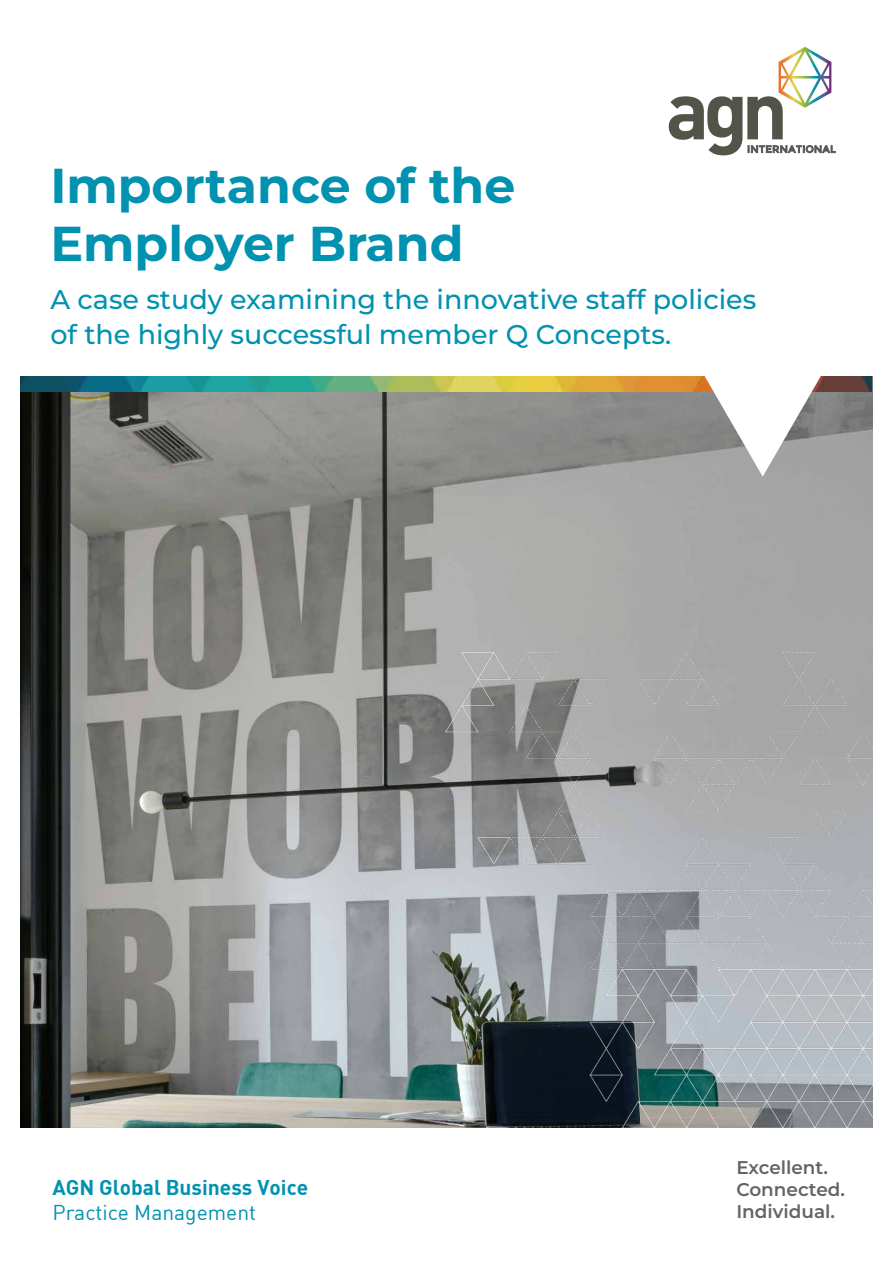
<style>
.page{position:relative;width:893px;height:1263px;background:#fff}
.page>*{position:absolute;margin:0;border:0;box-sizing:border-box;transform-origin:0 0}
.t1{font:700 48.9px/58.8px "Montserrat";color:#0092b0}
.t2{font:500 27px/35.4px "Montserrat";color:#0092b0}
.t3{font:21px "DIN Bold";color:#0092b0}
.t4{font:21px "DIN";color:#0092b0}
.t5{font:600 18.45px/22px "Montserrat";color:#646464}
</style>
<div class="page">
<svg style="left:669px;top:47px;width:166px;height:108px"></svg>
<img style="left:21px;top:392px;width:851px;height:735px">
<img style="left:445px;top:653px;width:427px;height:474px">
<img style="left:21px;top:377px;width:851px;height:15px">
<svg style="left:703px;top:376px;width:120px;height:101px"></svg>
<h1 class="t1" style="left:50px;top:155px;width:467px">Importance of the<br>Employer Brand</h1>
<p class="t2" style="left:50px;top:281px;width:707px">A case study examining the innovative staff policies of the highly successful member Q Concepts.</p>
<p class="t3" style="left:52px;top:1174px;width:257px">AGN Global Business Voice</p>
<p class="t4" style="left:52px;top:1199px;width:205px">Practice Management</p>
<p class="t5" style="left:736px;top:1156px;width:110px">Excellent.<br>Connected.<br>Individual.</p>
</div>
